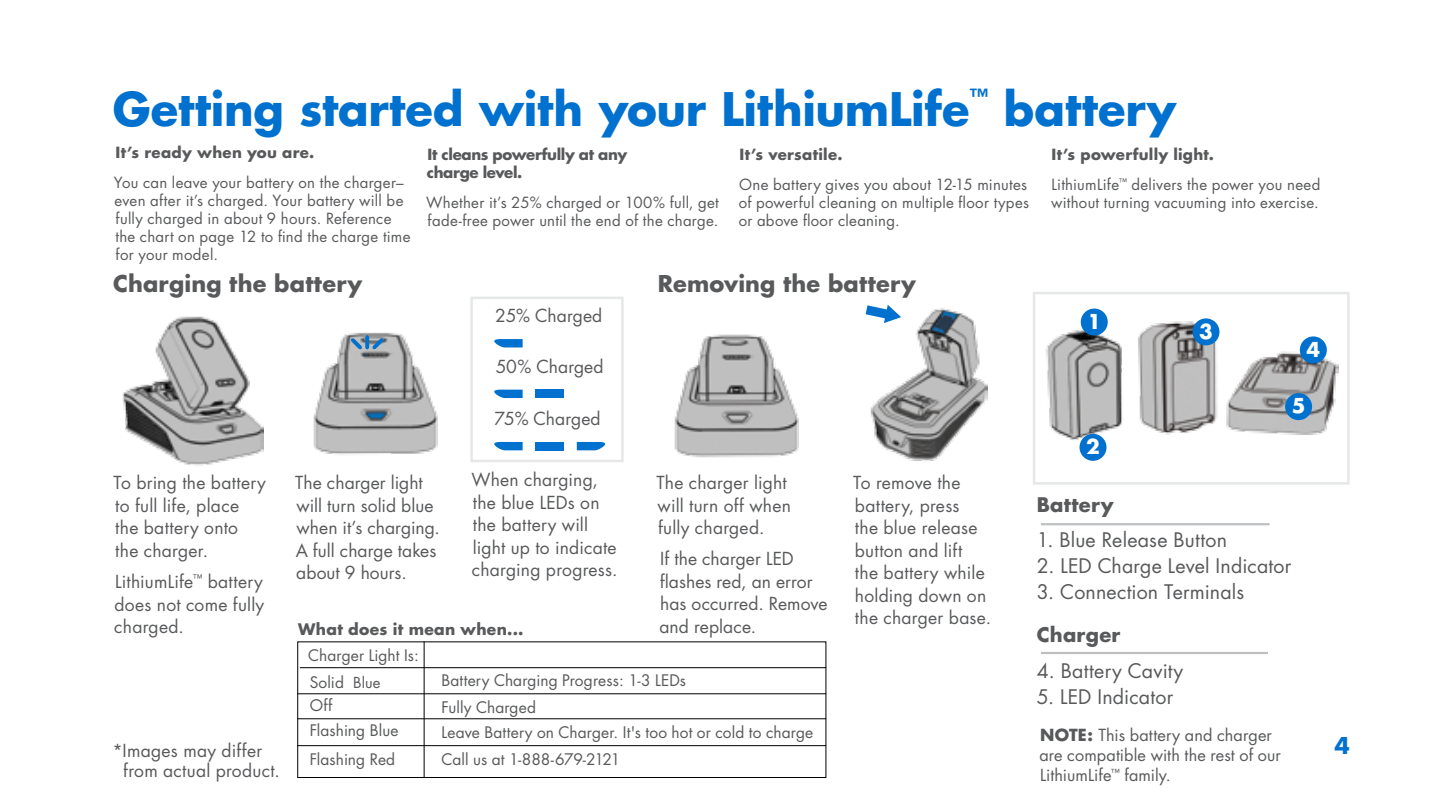
<style>
.page{position:relative;width:1440px;height:810px;background:#fff}
.page>*{position:absolute;margin:0;border:0;box-sizing:border-box;transform-origin:0 0}
.t1{font:700 45px "Futura";letter-spacing:-.005em;color:#0071ce}
.t2{font:700 22.5px "Futura";letter-spacing:.01em;color:#58595b}
.t3{font:700 22.5px "Futura";color:#0071ce}
.t4{font:700 20.5px "Futura";color:#0071ce}
.t5{font:700 20px "Futura";color:#fff}
.t6{font:19.5px "Futura";letter-spacing:.01em;color:#58595b}
.t7{font:700 19.5px "Futura";letter-spacing:.015em;color:#58595b}
.t8{font:17.5px/22.5px "Futura";letter-spacing:.01em;color:#58595b}
.t9{font:16.25px/20px "Futura";letter-spacing:.005em;color:#58595b}
.t10{font:15.5px/27.5px "Futura";letter-spacing:.005em;color:#58595b}
.t11{font:700 15.5px "Futura";letter-spacing:.02em;color:#58595b}
.t12{font:15px/18px "Futura";letter-spacing:.02em;color:#58595b}
.t13{font:700 15px/18px "Futura";letter-spacing:-.015em;color:#58595b}
.t14{font:700 15px "Futura";letter-spacing:.02em;color:#58595b}
.s1{font-size:14.75px}
.s2{font-weight:700}
</style>
<div class="page">
<img style="left:313px;top:332px;width:125px;height:123px">
<img style="left:122px;top:316px;width:141px;height:150px">
<img style="left:674px;top:334px;width:125px;height:124px">
<img style="left:1226px;top:338px;width:112px;height:97px">
<img style="left:1046px;top:308px;width:76px;height:153px">
<img style="left:1138px;top:318px;width:82px;height:117px">
<img style="left:865px;top:304px;width:122px;height:157px">
<div style="left:1033px;top:292px;width:317px;height:193px;border:2px solid #e6e7e8"></div>
<div style="left:470px;top:297px;width:154px;height:165px;border:2px solid #e6e7e8"></div>
<hr style="left:1041px;top:523px;width:229px;height:2px;background:#bcbec0">
<hr style="left:1041px;top:652px;width:227px;height:2px;background:#bcbec0">
<div style="left:1081px;top:309px;width:27px;height:27px;background:#0071ce;border-radius:50%"></div>
<div style="left:1192px;top:318px;width:27px;height:27px;background:#0071ce;border-radius:50%"></div>
<div style="left:1300px;top:336px;width:27px;height:27px;background:#0071ce;border-radius:50%"></div>
<div style="left:1080px;top:434px;width:27px;height:27px;background:#0071ce;border-radius:50%"></div>
<div style="left:1285px;top:393px;width:27px;height:27px;background:#0071ce;border-radius:50%"></div>
<svg style="left:494px;top:339px;width:29px;height:8px"></svg>
<svg style="left:494px;top:390px;width:29px;height:8px"></svg>
<svg style="left:494px;top:442px;width:29px;height:8px"></svg>
<svg style="left:577px;top:442px;width:28px;height:8px"></svg>
<div style="left:535px;top:390px;width:29px;height:8px;background:#0071ce"></div>
<div style="left:535px;top:442px;width:29px;height:8px;background:#0071ce"></div>
<svg style="left:351px;top:335px;width:33px;height:15px"></svg>
<div style="left:297px;top:642px;width:529px;height:136px;border:1px solid #000"></div>
<hr style="left:424px;top:642px;width:1px;height:136px;background:#000">
<hr style="left:300px;top:667px;width:526px;height:1px;background:#000">
<hr style="left:297px;top:693px;width:529px;height:1px;background:#000">
<hr style="left:297px;top:718px;width:529px;height:1px;background:#000">
<hr style="left:297px;top:745px;width:529px;height:1px;background:#000">
<h1 class="t1" style="left:113px;top:79px;width:858px">Getting started with your LithiumLife</h1>
<p class="t4" style="left:969px;top:83px;width:21px">™</p>
<h1 class="t1" style="left:1004px;top:79px;width:174px">battery</h1>
<p class="t14" style="left:116px;top:142px;width:200px">It’s ready when you are.</p>
<p class="t12" style="left:114px;top:174px;width:298px">You can leave your battery on the charger– even after it’s charged. Your battery will be fully charged in about 9 hours. Reference the chart on page 12 to find the charge time for your model.</p>
<p class="t13" style="left:427px;top:145px;width:202px">It cleans powerfully at any charge level.</p>
<p class="t12" style="left:426px;top:194px;width:294px">Whether it’s 25% charged or 100% full, get fade-free power until the end of the charge.</p>
<p class="t14" style="left:740px;top:144px;width:104px">It’s versatile.</p>
<p class="t12" style="left:739px;top:176px;width:292px">One battery gives you about 12-15 minutes of powerful cleaning on multiple floor types or above floor cleaning.</p>
<p class="t2" style="left:113px;top:268px;width:250px">Charging the battery</p>
<p class="t2" style="left:658px;top:268px;width:259px">Removing the battery</p>
<p class="t8" style="left:114px;top:472px;width:154px">To bring the battery to full life, place<br>the battery onto<br>the charger.</p>
<p class="t8" style="left:114px;top:571px;width:152px;text-align:justify">LithiumLife<sup>™</sup> battery does not come fully charged.</p>
<p class="t8" style="left:123px;top:741px;width:158px;line-height:20px;text-indent:-11px">*Images may differ from actual product.</p>
<p class="t8" style="left:495px;top:305px;width:109px">25% Charged</p>
<p class="t8" style="left:496px;top:355px;width:109px">50% Charged</p>
<p class="t8" style="left:494px;top:407px;width:108px">75% Charged</p>
<p class="t8" style="left:471px;top:469px;width:148px">When charging, the blue LEDs on the battery will light up to indicate charging progress.</p>
<p class="t8" style="left:295px;top:472px;width:146px">The charger light will turn solid blue when it’s charging.<br>A full charge takes about 9 hours.</p>
<p class="t8" style="left:656px;top:472px;width:136px">The charger light will turn off when fully charged.</p>
<p class="t8" style="left:853px;top:472px;width:140px">To remove the battery, press<br>the blue release button and lift<br>the battery while holding down on the charger base.</p>
<p class="t8" style="left:660px;top:548px;width:169px">If the charger LED flashes red, an error has occurred. Remove and replace.</p>
<p class="t11" style="left:298px;top:619px;width:227px">What does it mean when...</p>
<p class="t10" style="left:308px;top:641px;width:112px">Charger Light Is:<br>Solid <span class="s1">Blue</span></p>
<p class="t10" style="left:441px;top:668px;width:246px;line-height:26.8px">Battery Charging Progress: 1-3 LEDs<br>Fully Charged</p>
<p class="t10" style="left:441px;top:719px;width:373px;line-height:26.5px">Leave Battery on Charger. It's too hot or cold to charge<br>Call us at 1-888-679-2121</p>
<p class="t10" style="left:310px;top:693px;width:90px;line-height:25px">Off<br>Flashing Blue</p>
<p class="t10" style="left:310px;top:745px;width:87px">Flashing Red</p>
<p class="t12" style="left:1051px;top:139px;width:270px;line-height:30.5px"><span class="s2">It’s powerfully light.<br></span>LithiumLife<sup>™</sup> delivers the power you need</p>
<p class="t12" style="left:1051px;top:194px;width:269px">without turning vacuuming into exercise.</p>
<p class="t5" style="left:1087px;top:308px;width:15px">1</p>
<p class="t5" style="left:1086px;top:433px;width:15px">2</p>
<p class="t5" style="left:1199px;top:318px;width:15px">3</p>
<p class="t5" style="left:1306px;top:336px;width:15px">4</p>
<p class="t5" style="left:1292px;top:393px;width:15px">5</p>
<p class="t7" style="left:1037px;top:491px;width:78px">Battery</p>
<p class="t6" style="left:1037px;top:527px;width:192px">1. Blue Release Button</p>
<p class="t6" style="left:1037px;top:553px;width:256px">2. LED Charge Level Indicator</p>
<p class="t6" style="left:1037px;top:580px;width:209px">3. Connection Terminals</p>
<p class="t7" style="left:1037px;top:622px;width:85px">Charger</p>
<p class="t6" style="left:1037px;top:658px;width:148px">4. Battery Cavity</p>
<p class="t6" style="left:1037px;top:684px;width:138px">5. LED Indicator</p>
<p class="t9" style="left:1039px;top:725px;width:243px"><span class="s2">NOTE:</span> This battery and charger are compatible with the rest of our<br>LithiumLife<sup>™</sup> family.</p>
<p class="t3" style="left:1335px;top:730px;width:17px">4</p>
</div>
